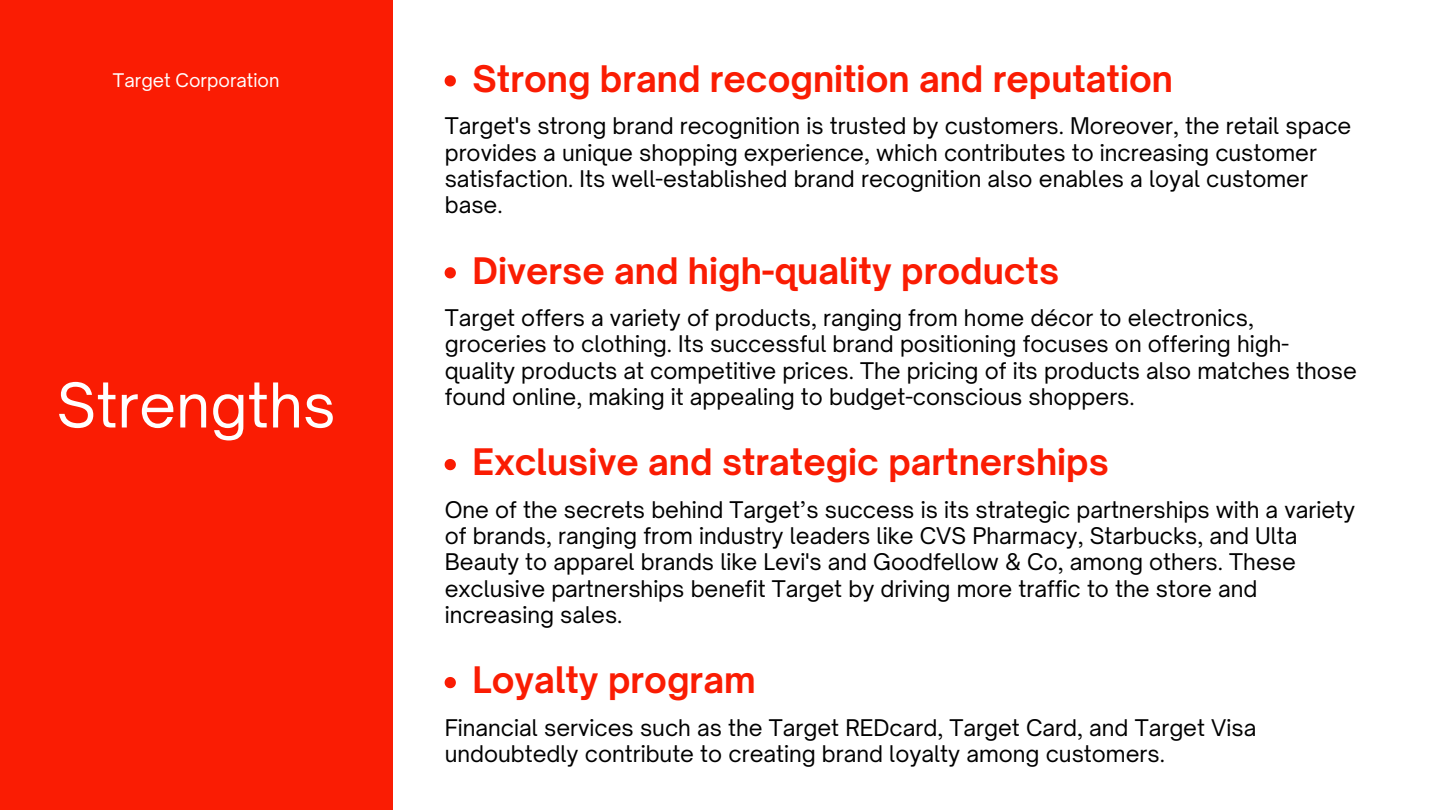
<style>
.page{position:relative;width:1440px;height:810px;background:#fff}
.page>*{position:absolute;margin:0;border:0;box-sizing:border-box;transform-origin:0 0}
.t1{font:59px "Open Sauce One";color:#fff}
.t2{font:700 35px "Open Sauce One";color:#fa1c03}
.t3{font:22px/26.2px "Open Sauce One";color:#000}
.t4{font:18px "Open Sauce One";color:#fff}
</style>
<div class="page">
<div style="left:0;top:0;width:392px;height:810px;background:#fa1c03"></div>
<svg style="left:445px;top:75px;width:11px;height:12px"></svg>
<svg style="left:445px;top:267px;width:11px;height:11px"></svg>
<svg style="left:445px;top:459px;width:11px;height:11px"></svg>
<svg style="left:445px;top:677px;width:11px;height:11px"></svg>
<h1 class="t4" style="left:113px;top:69px;width:168px">Target Corporation</h1>
<p class="t1" style="left:57px;top:368px;width:281px">Strengths</p>
<h3 class="t2" style="left:473px;top:57px;width:702px">Strong brand recognition and reputation</h3>
<p class="t3" style="left:445px;top:113px;width:908px">Target's strong brand recognition is trusted by customers. Moreover, the retail space provides a unique shopping experience, which contributes to increasing customer satisfaction. Its well-established brand recognition also enables a loyal customer base.</p>
<h3 class="t2" style="left:473px;top:249px;width:588px">Diverse and high-quality products</h3>
<p class="t3" style="left:445px;top:305px;width:914px">Target offers a variety of products, ranging from home décor to electronics, groceries to clothing. Its successful brand positioning focuses on offering high&shy;quality products at competitive prices. The pricing of its products also matches those found online, making it appealing to budget-conscious shoppers.</p>
<h3 class="t2" style="left:473px;top:440px;width:638px">Exclusive and strategic partnerships</h3>
<p class="t3" style="left:445px;top:496px;width:912px">One of the secrets behind Target’s success is its strategic partnerships with a variety of brands, ranging from industry leaders like CVS Pharmacy, Starbucks, and Ulta Beauty to apparel brands like Levi's and Goodfellow &amp; Co, among others. These exclusive partnerships benefit Target by driving more traffic to the store and increasing sales.</p>
<h3 class="t2" style="left:473px;top:658px;width:284px">Loyalty program</h3>
<p class="t3" style="left:445px;top:714px;width:813px">Financial services such as the Target REDcard, Target Card, and Target Visa undoubtedly contribute to creating brand loyalty among customers.</p>
</div>
